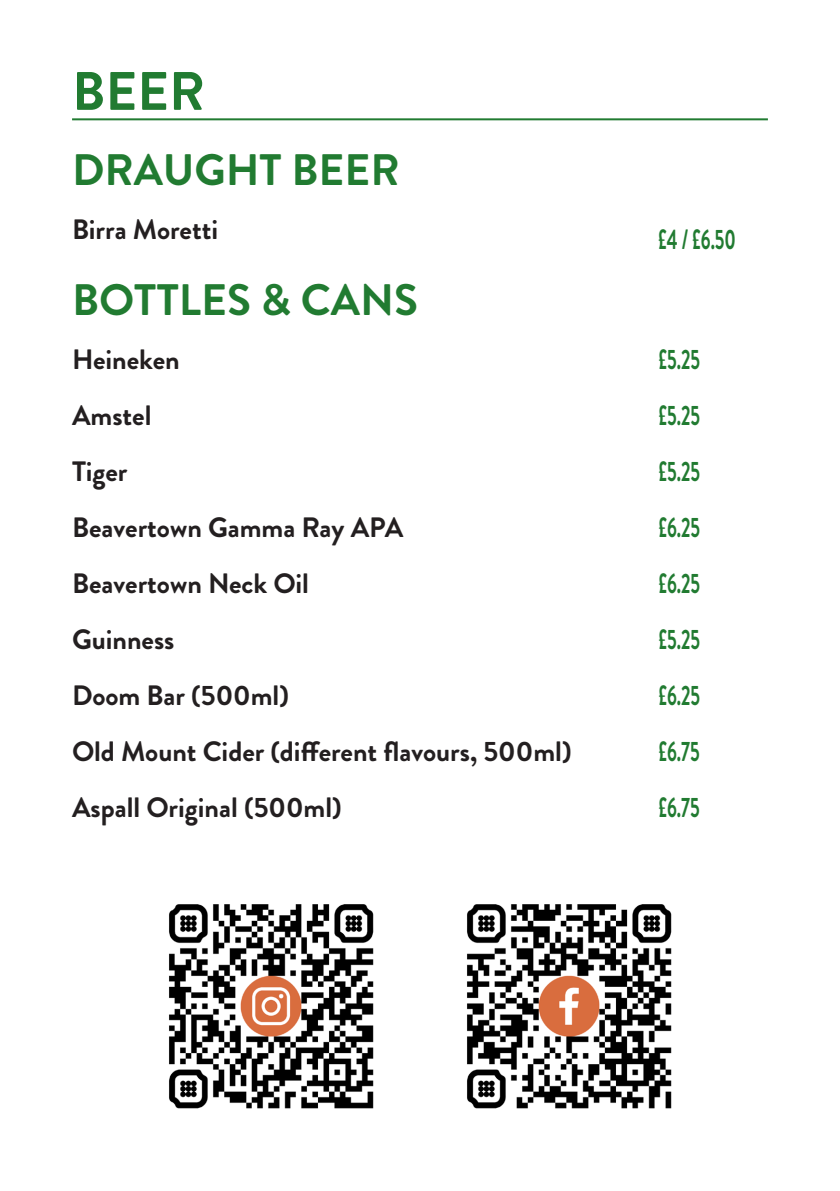
<style>
.page{position:relative;width:840px;height:1191px;background:#fff}
.page>*{position:absolute;margin:0;border:0;box-sizing:border-box;transform-origin:0 0}
.t1{font:700 54px "Brandon Grotesque";color:#217b31}
.t2{font:700 44px "Brandon Grotesque";color:#217b31}
.t3{font:700 28px "Brandon Grotesque";color:#231f20}
.t4{font:700 28px "Brandon Grotesque";color:#217b31;scale:.65 1}
</style>
<div class="page">
<hr style="left:72px;top:118px;width:695px;height:2px;background:#217b31">
<img style="left:169px;top:904px;width:205px;height:205px">
<img style="left:467px;top:904px;width:205px;height:205px">
<p class="t1" style="left:72px;top:53px;width:134px">BEER</p>
<p class="t2" style="left:72px;top:139px;width:329px">DRAUGHT BEER</p>
<p class="t3" style="left:72px;top:210px;width:147px">Birra Moretti</p>
<p class="t2" style="left:72px;top:269px;width:347px">BOTTLES &amp; CANS</p>
<p class="t3" style="left:72px;top:340px;width:109px">Heineken</p>
<p class="t3" style="left:72px;top:396px;width:81px">Amstel</p>
<p class="t3" style="left:72px;top:452px;width:57px">Tiger</p>
<p class="t3" style="left:72px;top:508px;width:332px">Beavertown Gamma Ray APA</p>
<p class="t3" style="left:72px;top:564px;width:238px">Beavertown Neck Oil</p>
<p class="t3" style="left:72px;top:620px;width:104px">Guinness</p>
<p class="t3" style="left:72px;top:676px;width:218px">Doom Bar (500ml)</p>
<p class="t3" style="left:72px;top:732px;width:501px">Old Mount Cider (different flavours, 500ml)</p>
<p class="t3" style="left:72px;top:788px;width:271px">Aspall Original (500ml)</p>
<p class="t4" style="left:657px;top:220px;width:121px">£4 / £6.50</p>
<p class="t4" style="left:658px;top:340px;width:66px">£5.25</p>
<p class="t4" style="left:658px;top:396px;width:66px">£5.25</p>
<p class="t4" style="left:658px;top:452px;width:66px">£5.25</p>
<p class="t4" style="left:658px;top:508px;width:66px">£6.25</p>
<p class="t4" style="left:658px;top:564px;width:66px">£6.25</p>
<p class="t4" style="left:658px;top:620px;width:66px">£5.25</p>
<p class="t4" style="left:658px;top:676px;width:66px">£6.25</p>
<p class="t4" style="left:658px;top:732px;width:65px">£6.75</p>
<p class="t4" style="left:658px;top:788px;width:65px">£6.75</p>
</div>
